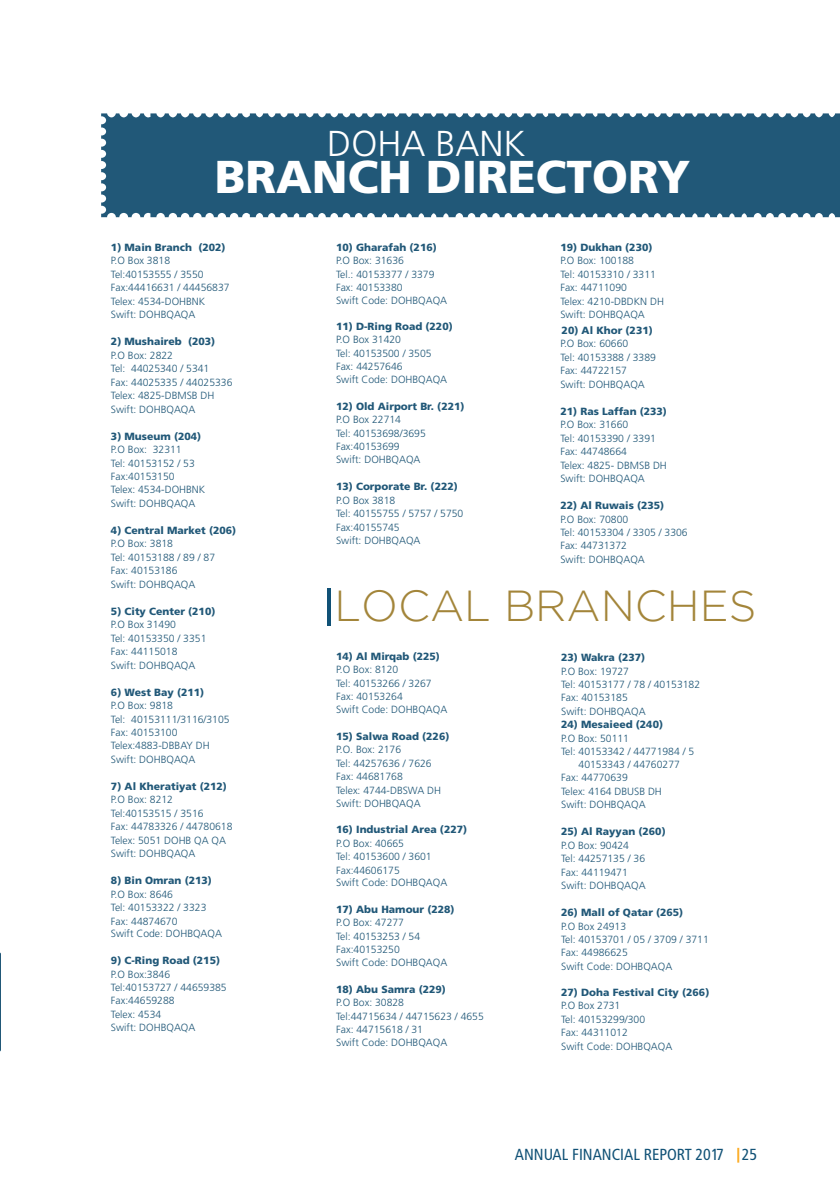
<style>
.page{position:relative;width:840px;height:1191px;background:#fff}
.page>*{position:absolute;margin:0;border:0;box-sizing:border-box;transform-origin:0 0}
.t1{font:900 46px "Frutiger CE";color:#fff}
.t2{font:300 43.2px "Gotham";color:#a3853a}
.t3{font:300 36px "Frutiger LT";color:#fff}
.t4{font:condensed 16px "Frutiger LT";color:#105176}
.t5{font:300 10.4px/13.4px "Frutiger LT";color:#215878}
.t6{font:900 10.4px "Frutiger CE";color:#215878}
</style>
<div class="page">
<svg style="left:737px;top:1147px;width:1px;height:15px"></svg>
<svg style="left:0;top:952px;width:1px;height:100px"></svg>
<div style="left:101px;top:113px;width:738px;height:104px;background:#215878"></div>
<hr style="left:327px;top:588px;width:4px;height:37px;background:#105176">
<h3 class="t3" style="left:327px;top:123px;width:200px">DOHA BANK</h3>
<h1 class="t1" style="left:214px;top:150px;width:477px">BRANCH DIRECTORY</h1>
<p class="t6" style="left:111px;top:241px;width:116px">1) Main Branch (202)</p>
<p class="t5" style="left:111px;top:254px;width:120px">P.O Box 3818<br>Tel:40153555 / 3550<br>Fax:44416631 / 44456837<br>Telex: 4534-DOHBNK<br>Swift: DOHBQAQA</p>
<p class="t6" style="left:111px;top:335px;width:106px">2) Mushaireb (203)</p>
<p class="t5" style="left:111px;top:348px;width:123px">P.O Box: 2822<br>Tel: 44025340 / 5341<br>Fax: 44025335 / 44025336<br>Telex: 4825-DBMSB DH<br>Swift: DOHBQAQA</p>
<p class="t6" style="left:111px;top:430px;width:92px">3) Museum (204)</p>
<p class="t5" style="left:111px;top:443px;width:96px">P.O Box: 32311<br>Tel: 40153152 / 53<br>Fax:40153150<br>Telex: 4534-DOHBNK<br>Swift: DOHBQAQA</p>
<p class="t6" style="left:111px;top:524px;width:127px">4) Central Market (206)</p>
<p class="t5" style="left:111px;top:537px;width:106px">P.O Box: 3818<br>Tel: 40153188 / 89 / 87<br>Fax: 40153186<br>Swift: DOHBQAQA</p>
<p class="t6" style="left:111px;top:605px;width:106px">5) City Center (210)</p>
<p class="t5" style="left:111px;top:618px;width:97px">P.O Box 31490<br>Tel: 40153350 / 3351<br>Fax: 44115018<br>Swift: DOHBQAQA</p>
<p class="t6" style="left:111px;top:685px;width:95px">6) West Bay (211)</p>
<p class="t5" style="left:111px;top:699px;width:120px">P.O Box: 9818<br>Tel: 40153111/3116/3105<br>Fax: 40153100<br>Telex:4883-DBBAY DH<br>Swift: DOHBQAQA</p>
<p class="t6" style="left:111px;top:780px;width:117px">7) Al Kheratiyat (212)</p>
<p class="t5" style="left:111px;top:793px;width:123px">P.O Box: 8212<br>Tel:40153515 / 3516<br>Fax: 44783326 / 44780618<br>Telex: 5051 DOHB QA QA<br>Swift: DOHBQAQA</p>
<p class="t6" style="left:111px;top:874px;width:102px">8) Bin Omran (213)</p>
<p class="t5" style="left:111px;top:887px;width:112px">P.O Box: 8646<br>Tel: 40153322 / 3323<br>Fax: 44874670<br>Swift Code: DOHBQAQA</p>
<p class="t6" style="left:111px;top:954px;width:111px">9) C-Ring Road (215)</p>
<p class="t5" style="left:111px;top:967px;width:117px">P.O Box:3846<br>Tel:40153727 / 44659385<br>Fax:44659288<br>Telex: 4534<br>Swift: DOHBQAQA</p>
<p class="t6" style="left:336px;top:241px;width:102px">10) Gharafah (216)</p>
<p class="t5" style="left:336px;top:254px;width:112px">P.O Box: 31636<br>Tel.: 40153377 / 3379<br>Fax: 40153380<br>Swift Code: DOHBQAQA</p>
<p class="t6" style="left:336px;top:320px;width:118px">11) D-Ring Road (220)</p>
<p class="t5" style="left:336px;top:333px;width:112px">P.O Box 31420<br>Tel: 40153500 / 3505<br>Fax: 44257646<br>Swift Code: DOHBQAQA</p>
<p class="t6" style="left:336px;top:400px;width:130px">12) Old Airport Br. (221)</p>
<p class="t5" style="left:336px;top:413px;width:91px">P.O Box 22714<br>Tel: 40153698/3695<br>Fax:40153699<br>Swift: DOHBQAQA</p>
<p class="t6" style="left:336px;top:480px;width:123px">13) Corporate Br. (222)</p>
<p class="t5" style="left:336px;top:494px;width:129px">P.O Box 3818<br>Tel: 40155755 / 5757 / 5750<br>Fax:40155745<br>Swift: DOHBQAQA</p>
<p class="t6" style="left:560px;top:241px;width:93px">19) Dukhan (230)</p>
<p class="t5" style="left:560px;top:254px;width:105px">P.O Box: 100188<br>Tel: 40153310 / 3311<br>Fax: 44711090<br>Telex: 4210-DBDKN DH<br>Swift: DOHBQAQA</p>
<p class="t6" style="left:561px;top:324px;width:93px">20) Al Khor (231)</p>
<p class="t5" style="left:560px;top:337px;width:97px">P.O Box: 60660<br>Tel: 40153388 / 3389<br>Fax: 44722157<br>Swift: DOHBQAQA</p>
<p class="t6" style="left:560px;top:405px;width:108px">21) Ras Laffan (233)</p>
<p class="t5" style="left:560px;top:418px;width:108px">P.O Box: 31660<br>Tel: 40153390 / 3391<br>Fax: 44748664<br>Telex: 4825- DBMSB DH<br>Swift: DOHBQAQA</p>
<p class="t6" style="left:560px;top:499px;width:105px">22) Al Ruwais (235)</p>
<p class="t5" style="left:560px;top:512px;width:129px">P.O Box: 70800<br>Tel: 40153304 / 3305 / 3306<br>Fax: 44731372<br>Swift: DOHBQAQA</p>
<h2 class="t2" style="left:334px;top:582px;width:423px">LOCAL BRANCHES</h2>
<p class="t6" style="left:336px;top:650px;width:105px">14) Al Mirqab (225)</p>
<p class="t5" style="left:336px;top:663px;width:112px">P.O Box: 8120<br>Tel: 40153266 / 3267<br>Fax: 40153264<br>Swift Code: DOHBQAQA</p>
<p class="t6" style="left:336px;top:730px;width:115px">15) Salwa Road (226)</p>
<p class="t5" style="left:336px;top:743px;width:106px">P.O. Box: 2176<br>Tel: 44257636 / 7626<br>Fax: 44681768<br>Telex: 4744-DBSWA DH<br>Swift: DOHBQAQA</p>
<p class="t6" style="left:336px;top:823px;width:132px">16) Industrial Area (227)</p>
<p class="t5" style="left:336px;top:836px;width:112px">P.O Box: 40665<br>Tel: 40153600 / 3601<br>Fax:44606175<br>Swift Code: DOHBQAQA</p>
<p class="t6" style="left:336px;top:903px;width:120px">17) Abu Hamour (228)</p>
<p class="t5" style="left:336px;top:916px;width:112px">P.O Box: 47277<br>Tel: 40153253 / 54<br>Fax:40153250<br>Swift Code: DOHBQAQA</p>
<p class="t6" style="left:336px;top:983px;width:111px">18) Abu Samra (229)</p>
<p class="t5" style="left:336px;top:996px;width:149px">P.O Box: 30828<br>Tel:44715634 / 44715623 / 4655<br>Fax: 44715618 / 31<br>Swift Code: DOHBQAQA</p>
<p class="t6" style="left:561px;top:651px;width:86px">23) Wakra (237)</p>
<p class="t5" style="left:561px;top:664px;width:140px">P.O Box: 19727<br>Tel: 40153177 / 78 / 40153182<br>Fax: 40153185<br>Swift: DOHBQAQA</p>
<p class="t6" style="left:561px;top:718px;width:103px">24) Mesaieed (240)</p>
<p class="t5" style="left:561px;top:731px;width:69px">P.O Box: 50111</p>
<p class="t5" style="left:561px;top:745px;width:134px">Tel: 40153342 / 44771984 / 5</p>
<p class="t5" style="left:578px;top:757px;width:103px">40153343 / 44760277</p>
<p class="t5" style="left:561px;top:771px;width:68px">Fax: 44770639</p>
<p class="t5" style="left:561px;top:784px;width:102px">Telex: 4164 DBUSB DH</p>
<p class="t5" style="left:561px;top:798px;width:86px">Swift: DOHBQAQA</p>
<p class="t6" style="left:561px;top:825px;width:106px">25) Al Rayyan (260)</p>
<p class="t5" style="left:561px;top:838px;width:86px">P.O Box: 90424<br>Tel: 44257135 / 36<br>Fax: 44119471<br>Swift: DOHBQAQA</p>
<p class="t6" style="left:561px;top:906px;width:123px">26) Mall of Qatar (265)</p>
<p class="t5" style="left:561px;top:919px;width:149px">P.O Box 24913<br>Tel: 40153701 / 05 / 3709 / 3711<br>Fax: 44986625<br>Swift Code: DOHBQAQA</p>
<p class="t6" style="left:561px;top:986px;width:150px">27) Doha Festival City (266)</p>
<p class="t5" style="left:561px;top:999px;width:112px">P.O Box 2731<br>Tel: 40153299/300<br>Fax: 44311012<br>Swift Code: DOHBQAQA</p>
<h3 class="t4" style="left:514px;top:1144px;width:243px">ANNUAL FINANCIAL REPORT 2017 25</h3>
</div>
